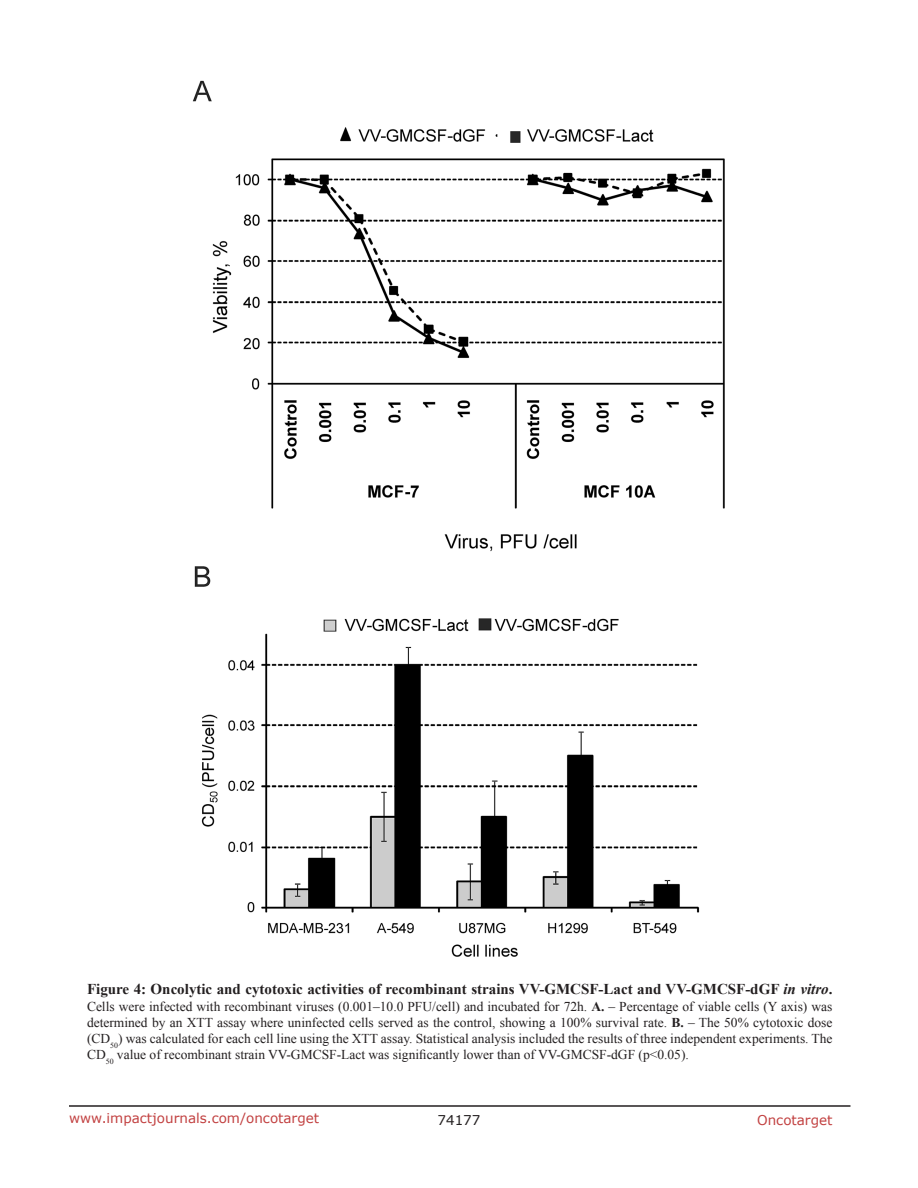
<style>
.page{position:relative;width:918px;height:1188px;background:#fff}
.page>*{position:absolute;margin:0;border:0;box-sizing:border-box;transform-origin:0 0}
.figuretext{font:700 15px "Times New Roman";color:#231f20}
.figuretext-2{font:13.5px/16.2px "Times New Roman";color:#231f20;text-align:justify}
.t1{font:13.5px "Verdana";color:#c24141}
.t2{font:13.5px "Verdana";color:#231f20}
.s1{font-style:italic}
.s2{font-weight:700}
</style>
<div class="page">
<hr style="left:69px;top:1105px;width:781px;height:2px;background:#231f20">
<img style="left:193px;top:80px;width:532px;height:877px">
<p class="figuretext" style="left:87px;top:979px;width:747px">Figure 4: Oncolytic and cytotoxic activities of recombinant strains VV-GMCSF-Lact and VV-GMCSF-dGF <span class="s1">in vitro</span>.</p>
<p class="figuretext-2" style="left:87px;top:998px;width:747px">Cells were infected with recombinant viruses (0.001–10.0 PFU/cell) and incubated for 72h. <span class="s2">A.</span> – Percentage of viable cells (Y axis) was determined by an XTT assay where uninfected cells served as the control, showing a 100% survival rate. <span class="s2">B.</span> – The 50% cytotoxic dose (CD<sub>50</sub>) was calculated for each cell line using the XTT assay. Statistical analysis included the results of three independent experiments. The CD<sub>50</sub> value of recombinant strain VV-GMCSF-Lact was significantly lower than of VV-GMCSF-dGF (p&lt;0.05).</p>
<p class="t1" style="left:69px;top:1109px;width:252px">www.impactjournals.com/oncotarget</p>
<p class="t2" style="left:438px;top:1111px;width:44px">74177</p>
<p class="t1" style="left:757px;top:1111px;width:77px">Oncotarget</p>
</div>
